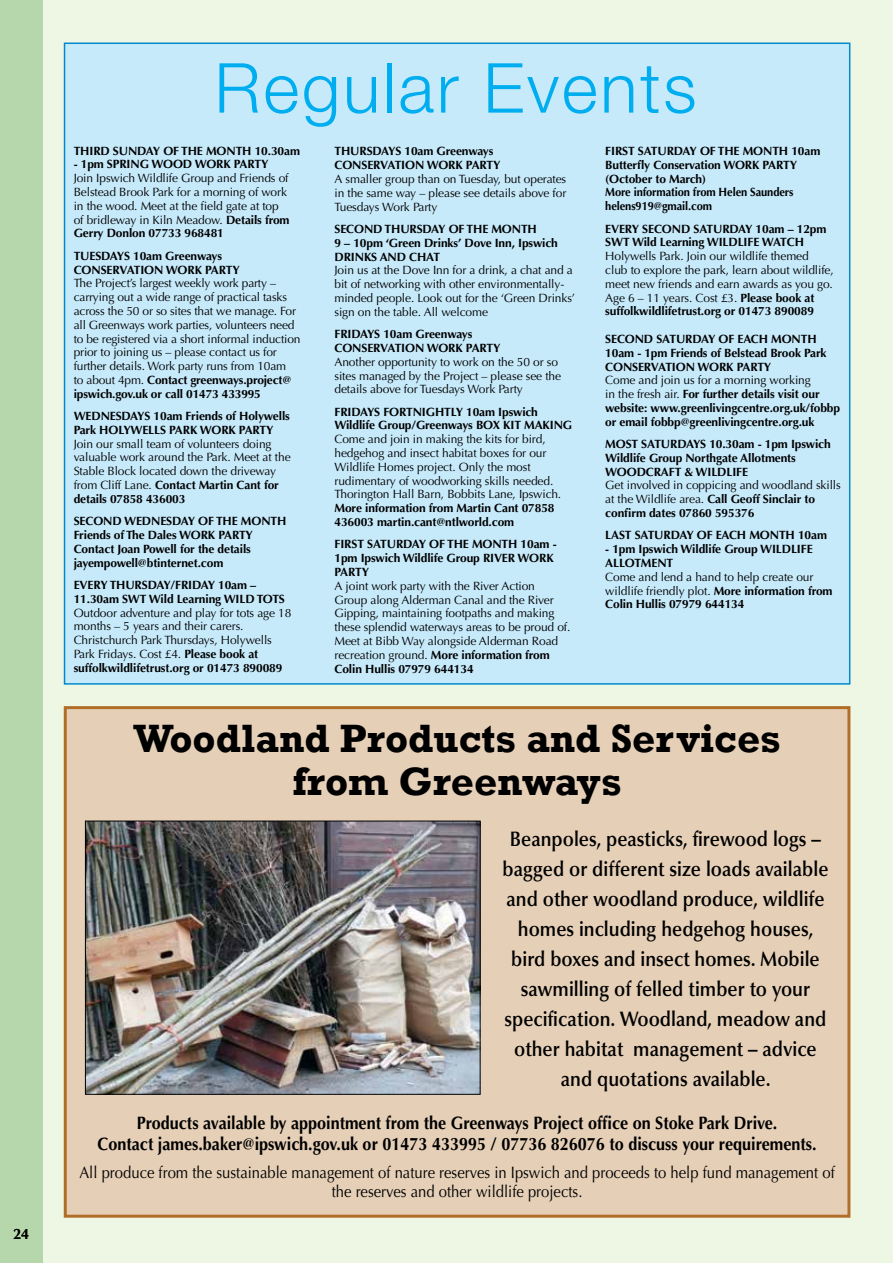
<style>
.page{position:relative;width:893px;height:1263px;background:#fff}
.page>*{position:absolute;margin:0;border:0;box-sizing:border-box;transform-origin:0 0}
.t1{font:300 69px "Helvetica Neue LT Std";letter-spacing:.04em;color:#00aeef}
.t2{font:700 40.5px/43.2px "Rockwell";color:#000;text-align:center}
.t3{font:600 21px/30px "Optima LT Std";color:#000;text-align:center;scale:.9 1}
.t4{font:700 18px/21.6px "Optima LT Std";color:#000;text-align:center;scale:.9 1}
.t5{font:16.5px/19.8px "Optima LT Std";color:#000;text-align:center;scale:.9 1}
.t6{font:600 15px "Optima LT Std";color:#000}
.t7{font:12px/13.8px "Optima LT Std";letter-spacing:-.01em;color:#000}
.t8{font:700 12px/13.8px "Optima LT Std";letter-spacing:-.01em;color:#000}
.s1{font-weight:700}
.s2{font-weight:400}
</style>
<div class="page">
<div style="left:43px;top:0;width:850px;height:1263px;background:#eef6e4"></div>
<div style="left:0;top:0;width:43px;height:1263px;background:#b6d6ac"></div>
<div style="left:64px;top:43px;width:786px;height:642px;background:#c7eafb;border:2px solid #0089ce"></div>
<div style="left:64px;top:706px;width:786px;height:512px;background:#e5cfb7;border:3px solid #b26e29"></div>
<img style="left:87px;top:823px;width:391px;height:270px">
<div style="left:85px;top:821px;width:395px;height:274px;border:1px solid #000"></div>
<p class="t6" style="left:13px;top:1225px;width:17px">24</p>
<h1 class="t1" style="left:215px;top:46px;width:483px">Regular Events</h1>
<p class="t8" style="left:74px;top:144px;width:228px">THIRD SUNDAY OF THE MONTH 10.30am</p>
<p class="t8" style="left:74px;top:158px;width:196px">- 1pm SPRING WOOD WORK PARTY</p>
<p class="t7" style="left:74px;top:171px;width:217px">Join Ipswich Wildlife Group and Friends of Belstead Brook Park for a morning of work in the wood. Meet at the field gate at top of bridleway in Kiln Meadow. <span class="s1">Details from Gerry Donlon 07733 968481</span></p>
<p class="t8" style="left:74px;top:249px;width:167px">TUESDAYS 10am Greenways<br>CONSERVATION WORK PARTY</p>
<p class="t7" style="left:74px;top:277px;width:228px">The Project’s largest weekly work party – carrying out a wide range of practical tasks across the 50 or so sites that we manage. For all Greenways work parties, volunteers need to be registered via a short informal induction prior to joining us – please contact us for further details. Work party runs from 10am<br>to about 4pm. <span class="s1">Contact greenways.project@ ipswich.gov.uk or call 01473 433995</span></p>
<p class="t8" style="left:74px;top:409px;width:218px">WEDNESDAYS 10am Friends of Holywells<br>Park HOLYWELLS PARK WORK PARTY</p>
<p class="t7" style="left:74px;top:437px;width:218px">Join our small team of volunteers doing valuable work around the Park. Meet at the Stable Block located down the driveway from Cliff Lane. <span class="s1">Contact Martin Cant for details 07858 436003</span></p>
<p class="t8" style="left:74px;top:514px;width:214px">SECOND WEDNESDAY OF THE MONTH<br>Friends of The Dales WORK PARTY<br>Contact Joan Powell for the details jayempowell@btinternet.com</p>
<p class="t8" style="left:74px;top:578px;width:213px">EVERY THURSDAY/FRIDAY 10am –<br>11.30am SWT Wild Learning WILD TOTS</p>
<p class="t7" style="left:74px;top:606px;width:219px">Outdoor adventure and play for tots age 18 months – 5 years and their carers.<br>Christchurch Park Thursdays, Holywells Park Fridays. Cost £4. <span class="s1">Please book at suffolkwildlifetrust.org or 01473 890089</span></p>
<p class="t8" style="left:605px;top:144px;width:217px">FIRST SATURDAY OF THE MONTH 10am<br>Butterfly Conservation WORK PARTY (October to March)<br>More information from Helen Saunders helens919@gmail.com</p>
<p class="t8" style="left:605px;top:222px;width:223px">EVERY SECOND SATURDAY 10am – 12pm<br>SWT Wild Learning WILDLIFE WATCH</p>
<p class="t7" style="left:605px;top:249px;width:230px">Holywells Park. Join our wildlife themed club to explore the park, learn about wildlife, meet new friends and earn awards as you go.<br>Age 6 – 11 years. Cost £3. <span class="s1">Please book at suffolkwildlifetrust.org or 01473 890089</span></p>
<p class="t8" style="left:605px;top:332px;width:223px">SECOND SATURDAY OF EACH MONTH<br>10am - 1pm Friends of Belstead Brook Park<br>CONSERVATION WORK PARTY</p>
<p class="t8" style="left:605px;top:374px;width:236px"><span class="s2">Come and join us for a morning working<br>in the fresh air.</span> For further details visit our website: www.greenlivingcentre.org.uk/fobbp or email fobbp@greenlivingcentre.org.uk</p>
<p class="t8" style="left:605px;top:437px;width:227px">MOST SATURDAYS 10.30am - 1pm Ipswich<br>Wildlife Group Northgate Allotments<br>WOODCRAFT &amp; WILDLIFE</p>
<p class="t7" style="left:605px;top:479px;width:237px">Get involved in coppicing and woodland skills at the Wildlife area. <span class="s1">Call Geoff Sinclair to confirm dates 07860 595376</span></p>
<p class="t8" style="left:605px;top:529px;width:223px">LAST SATURDAY OF EACH MONTH 10am</p>
<p class="t8" style="left:605px;top:542px;width:209px">- 1pm Ipswich Wildlife Group WILDLIFE<br>ALLOTMENT</p>
<p class="t7" style="left:605px;top:570px;width:229px">Come and lend a hand to help create our wildlife friendly plot. <span class="s1">More information from<br>Colin Hullis 07979 644134</span></p>
<p class="t8" style="left:334px;top:145px;width:167px">THURSDAYS 10am Greenways<br>CONSERVATION WORK PARTY</p>
<p class="t7" style="left:334px;top:172px;width:233px;text-align:justify">A smaller group than on Tuesday, but operates in the same way – please see details above for Tuesdays Work Party</p>
<p class="t8" style="left:334px;top:222px;width:225px">SECOND THURSDAY OF THE MONTH<br>9 – 10pm ‘Green Drinks’ Dove Inn, Ipswich<br>DRINKS AND CHAT</p>
<p class="t7" style="left:334px;top:264px;width:242px">Join us at the Dove Inn for a drink, a chat and a bit of networking with other environmentally&shy;minded people. Look out for the ‘Green Drinks’ sign on the table. All welcome</p>
<p class="t8" style="left:334px;top:327px;width:167px">FRIDAYS 10am Greenways<br>CONSERVATION WORK PARTY</p>
<p class="t7" style="left:334px;top:355px;width:228px">Another opportunity to work on the 50 or so sites managed by the Project – please see the details above for Tuesdays Work Party</p>
<p class="t8" style="left:334px;top:405px;width:239px">FRIDAYS FORTNIGHTLY 10am Ipswich<br>Wildlife Group/Greenways BOX KIT MAKING</p>
<p class="t7" style="left:334px;top:432px;width:228px">Come and join in making the kits for bird, hedgehog and insect habitat boxes for our Wildlife Homes project. Only the most rudimentary of woodworking skills needed.<br>Thorington Hall Barn, Bobbits Lane, Ipswich.</p>
<p class="t8" style="left:334px;top:501px;width:222px">More information from Martin Cant 07858<br>436003 martin.cant@ntlworld.com</p>
<p class="t8" style="left:334px;top:537px;width:224px">FIRST SATURDAY OF THE MONTH 10am -<br>1pm Ipswich Wildlife Group RIVER WORK<br>PARTY</p>
<p class="t7" style="left:334px;top:579px;width:237px">A joint work party with the River Action Group along Alderman Canal and the River Gipping, maintaining footpaths and making these splendid waterways areas to be proud of.<br>Meet at Bibb Way alongside Alderman Road recreation ground. <span class="s1">More information from Colin Hullis 07979 644134</span></p>
<h2 class="t2" style="left:133px;top:717px;width:649px">Woodland Products and Services from Greenways</h2>
<p class="t3" style="left:502px;top:824px;width:364px">Beanpoles, peasticks, firewood logs – bagged or different size loads available and other woodland produce, wildlife homes including hedgehog houses, bird boxes and insect homes. Mobile sawmilling of felled timber to your specification. Woodland, meadow and other habitat management – advice and quotations available.</p>
<h3 class="t4" style="left:98px;top:1112px;width:800px">Products available by appointment from the Greenways Project office on Stoke Park Drive.<br>Contact james.baker@ipswich.gov.uk or 01473 433995 / 07736 826076 to discuss your requirements.</h3>
<h3 class="t5" style="left:79px;top:1162px;width:841px">All produce from the sustainable management of nature reserves in Ipswich and proceeds to help fund management of the reserves and other wildlife projects.</h3>
</div>
